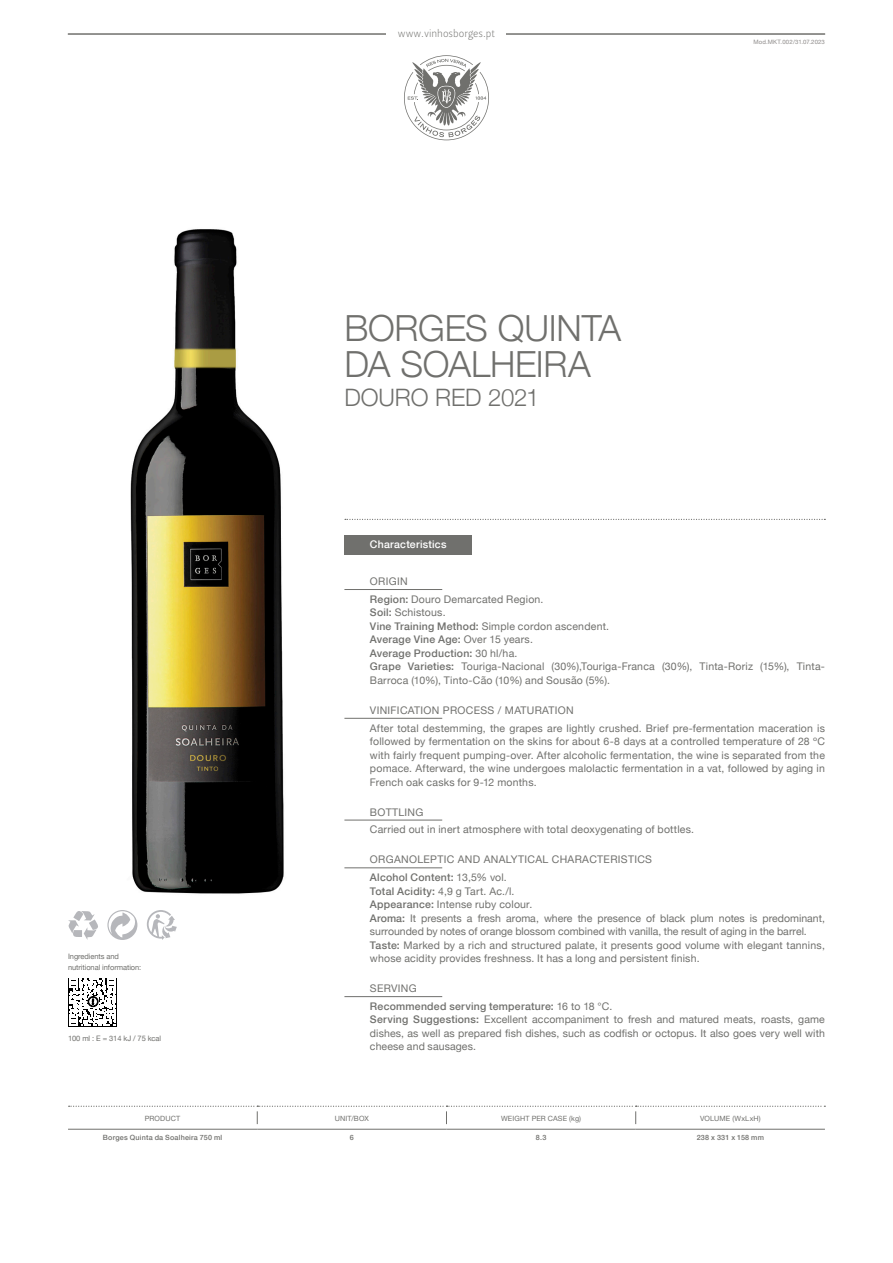
<style>
.page{position:relative;width:893px;height:1263px;background:#fff}
.page>*{position:absolute;margin:0;border:0;box-sizing:border-box;transform-origin:0 0}
.PS___Titulos___Produto___Nome{font:300 36px/36px "Helvetica Neue";letter-spacing:-.01em;color:#70706d}
.PS___Titulos___Produto_Nome___SubDesigna{font:300 24px "Helvetica Neue";letter-spacing:-.01em;color:#70706d}
.PS___Texto_Geral__Ident__6_mm{font:10.5px/13.5px "Helvetica Neue";letter-spacing:.015em;color:#70706d}
.PS___Texto_Geral__Ident__6_mm-2{font:500 10.5px "Helvetica Neue";letter-spacing:.02em;color:#70706d}
.PS___Titulos___Regua__Entrada__65_mm___I{font:10.5px "Helvetica Neue";letter-spacing:.03em;color:#70706d}
.t1{font:10.5px "Leitura Sans Grot 1";color:#70706d}
.PS___Titulos___Caixas_Cinza{font:500 10.5px "Helvetica Neue";letter-spacing:.025em;color:#fff}
.t2{font:7.5px/10.5px "Helvetica Neue";letter-spacing:-.01em;color:#70706d}
.PS___Tabelas___Texto_Geral{font:500 7.2px "Helvetica Neue";letter-spacing:.025em;color:#70706d}
.PS___Tabelas___First_Row{font:7.2px "Helvetica Neue";letter-spacing:.02em;color:#70706d}
.PS___Tabelas___First_Row_SmallCaps{font:7.2px "Helvetica Neue";letter-spacing:.02em;color:#70706d}
.PS___Tabelas___Notas{font:6px "Helvetica Neue";letter-spacing:.025em;color:#8d8a89}
.s1{font-weight:500}
.s2{font-weight:400}
</style>
<div class="page">
<svg style="left:345px;top:519px;width:480px;height:1px"></svg>
<img style="left:130px;top:229px;width:154px;height:699px">
<svg style="left:107px;top:910px;width:30px;height:30px"></svg>
<svg style="left:68px;top:911px;width:30px;height:29px"></svg>
<svg style="left:147px;top:910px;width:30px;height:30px"></svg>
<hr style="left:344px;top:589px;width:98px;height:1px;background:#70706d">
<hr style="left:344px;top:718px;width:98px;height:1px;background:#70706d">
<hr style="left:344px;top:820px;width:98px;height:1px;background:#70706d">
<hr style="left:344px;top:867px;width:98px;height:1px;background:#70706d">
<hr style="left:344px;top:996px;width:98px;height:1px;background:#70706d">
<div style="left:344px;top:536px;width:128px;height:19px;background:#70706d"></div>
<svg style="left:68px;top:978px;width:49px;height:48px"></svg>
<svg style="left:69px;top:979px;width:47px;height:46px"></svg>
<hr style="left:68px;top:1129px;width:189px;height:1px;background:#70706d">
<hr style="left:257px;top:1129px;width:189px;height:1px;background:#70706d">
<hr style="left:446px;top:1129px;width:190px;height:1px;background:#70706d">
<hr style="left:636px;top:1129px;width:189px;height:1px;background:#70706d">
<svg style="left:69px;top:1106px;width:756px;height:18px"></svg>
<hr style="left:68px;top:34px;width:336px;height:1px;background:#70706d">
<hr style="left:487px;top:34px;width:338px;height:1px;background:#70706d">
<div style="left:387px;top:17px;width:119px;height:34px;background:#fff"></div>
<svg style="left:404px;top:55px;width:85px;height:85px"></svg>
<p class="t2" style="left:68px;top:952px;width:75px">I ngredients and nutritional information:</p>
<p class="t2" style="left:68px;top:1033px;width:95px">100 ml : E = 314 kJ / 75 kcal</p>
<p class="t1" style="left:398px;top:27px;width:99px">www.vinhosborges.pt</p>
<p class="t1" style="left:419px;top:27px;width:56px">www.jmv.pt</p>
<p class="PS___Titulos___Produto___Nome" style="left:344px;top:309px;width:278px">BORGES QUINTA<br>DA SOALHEIRA</p>
<p class="PS___Titulos___Produto_Nome___SubDesigna" style="left:344px;top:382px;width:197px">DOURO RED 2021</p>
<p class="PS___Tabelas___Notas" style="left:753px;top:38px;width:73px">Mod.MKT.002/31.07.2023</p>
<p class="PS___Titulos___Caixas_Cinza" style="left:370px;top:538px;width:78px">Characteristics</p>
<p class="PS___Titulos___Regua__Entrada__65_mm___I" style="left:370px;top:574px;width:39px">Origin</p>
<p class="PS___Texto_Geral__Ident__6_mm" style="left:370px;top:593px;width:175px"><span class="s1">Region:</span> Douro Demarcated Region.</p>
<p class="PS___Texto_Geral__Ident__6_mm" style="left:370px;top:606px;width:77px"><span class="s1">Soil:</span> Schistous.</p>
<p class="PS___Texto_Geral__Ident__6_mm" style="left:370px;top:620px;width:241px"><span class="s1">Vine Training Method:</span> Simple cordon ascendent.</p>
<p class="PS___Texto_Geral__Ident__6_mm-2" style="left:370px;top:633px;width:165px">Average Vine Age: <span class="s2">Over 15 years.</span></p>
<p class="PS___Texto_Geral__Ident__6_mm-2" style="left:370px;top:647px;width:149px">Average Production: <span class="s2">30 hl/ha.</span></p>
<p class="PS___Texto_Geral__Ident__6_mm" style="left:370px;top:660px;width:456px"><span class="s1">Grape Varieties:</span> Touriga-Nacional (30%),Touriga-Franca (30%), Tinta-Roriz (15%), Tinta-<br>Barroca (10%), Tinto-Cão (10%) and Sousão (5%).</p>
<p class="PS___Titulos___Regua__Entrada__65_mm___I" style="left:370px;top:702px;width:205px">Vinification Process / Maturation</p>
<p class="PS___Texto_Geral__Ident__6_mm" style="left:370px;top:722px;width:457px">After total destemming, the grapes are lightly crushed. Brief pre-fermentation maceration is</p>
<p class="PS___Texto_Geral__Ident__6_mm" style="left:370px;top:735px;width:456px">followed by fermentation on the skins for about 6-8 days at a controlled temperature of 28 ºC</p>
<p class="PS___Texto_Geral__Ident__6_mm" style="left:370px;top:749px;width:456px">with fairly frequent pumping-over. After alcoholic fermentation, the wine is separated from the</p>
<p class="PS___Texto_Geral__Ident__6_mm" style="left:370px;top:762px;width:456px">pomace. Afterward, the wine undergoes malolactic fermentation in a vat, followed by aging in</p>
<p class="PS___Texto_Geral__Ident__6_mm" style="left:370px;top:776px;width:168px">French oak casks for 9-12 months.</p>
<p class="PS___Titulos___Regua__Entrada__65_mm___I" style="left:370px;top:804px;width:16px">Bott</p>
<p class="PS___Titulos___Regua__Entrada__65_mm___I" style="left:398px;top:804px;width:27px">ling</p>
<p class="PS___Texto_Geral__Ident__6_mm" style="left:370px;top:823px;width:326px">Carried out in inert atmosphere with total deoxygenating of bottles.</p>
<p class="PS___Titulos___Regua__Entrada__65_mm___I" style="left:370px;top:852px;width:276px">Organo leptic and Analytical Characteristics</p>
<p class="PS___Texto_Geral__Ident__6_mm-2" style="left:370px;top:871px;width:138px">Alcohol Content: <span class="s2">13,5% vol.</span></p>
<p class="PS___Texto_Geral__Ident__6_mm" style="left:370px;top:885px;width:146px"><span class="s1">Total Acidity:</span> 4,9 g Tart. Ac./l.</p>
<p class="PS___Texto_Geral__Ident__6_mm" style="left:370px;top:898px;width:164px"><span class="s1">Appearance:</span> I ntense ruby colour.</p>
<p class="PS___Texto_Geral__Ident__6_mm" style="left:370px;top:912px;width:456px"><span class="s1">Aroma:</span> It presents a fresh aroma, where the presence of black plum notes is predominant, surrounded by notes of orange blossom combined with vanilla, the result of aging in the barrel.</p>
<p class="PS___Texto_Geral__Ident__6_mm" style="left:370px;top:939px;width:456px"><span class="s1">Taste:</span> Marked by a rich and structured palate, it presents good volume with elegant tannins, whose acidity provides freshness. It has a long and persistent finish.</p>
<p class="PS___Titulos___Regua__Entrada__65_mm___I" style="left:370px;top:981px;width:48px">Serving</p>
<p class="PS___Texto_Geral__Ident__6_mm-2" style="left:370px;top:1000px;width:244px">Recommended serving temperature: <span class="s2">16 to 18 °C.</span></p>
<p class="PS___Texto_Geral__Ident__6_mm" style="left:370px;top:1013px;width:456px;text-align:justify"><span class="s1">Serving Suggestions:</span> Excellent accompaniment to fresh and matured meats, roasts, game dishes, as well as prepared fish dishes, such as codfish or octopus. It also goes very well with cheese and sausages.</p>
<p class="PS___Tabelas___First_Row" style="left:145px;top:1113px;width:32px">Product</p>
<p class="PS___Tabelas___First_Row" style="left:335px;top:1113px;width:36px">Unit/box</p>
<p class="PS___Tabelas___First_Row" style="left:501px;top:1113px;width:81px">Weight per case (kg)</p>
<p class="PS___Tabelas___First_Row_SmallCaps" style="left:700px;top:1113px;width:62px">VOLU ME (WxLxH)</p>
<p class="PS___Tabelas___Texto_Geral" style="left:103px;top:1133px;width:121px">Borges Quinta da Soalheira 750 ml</p>
<p class="PS___Tabelas___Texto_Geral" style="left:350px;top:1133px;width:6px">6</p>
<p class="PS___Tabelas___Texto_Geral" style="left:536px;top:1133px;width:12px">8.3</p>
<p class="PS___Tabelas___Texto_Geral" style="left:697px;top:1133px;width:69px">238 x 331 x 158 mm</p>
</div>
